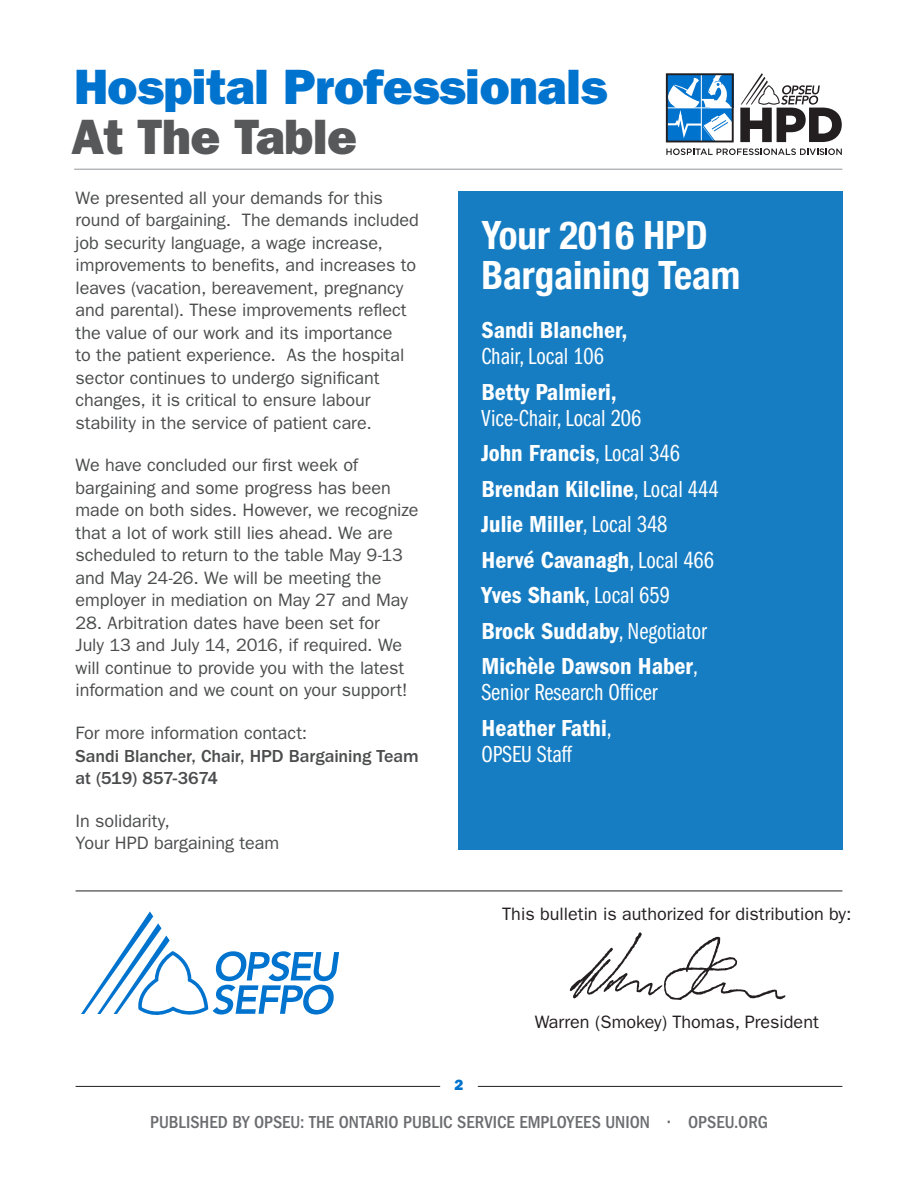
<style>
.page{position:relative;width:918px;height:1188px;background:#fff}
.page>*{position:absolute;margin:0;border:0;box-sizing:border-box;transform-origin:0 0}
.t1{font:49.95px "ITC Franklin Gothic Std Hvy";letter-spacing:-.01em;color:#0073ce}
.t2{font:49.95px "ITC Franklin Gothic Std Hvy";letter-spacing:-.01em;color:#57585a}
.t3{font:700 condensed 39px/40.5px "Helvetica Neue";color:#fff}
.Bargaining_Team_Text{font:24px/25.8px "ITC Franklin Gothic Std Dm Cd";color:#fff}
.Bargaining_Team_Text-2{font:24px/25.8px "ITC Franklin Gothic Std Bk Cp";color:#fff}
.Text{font:18px/22.5px "ITC Franklin Gothic Std";letter-spacing:-.005em;color:#4b4c4d}
.Text-2{font:500 18px/22.5px "ITC Franklin Gothic Std";letter-spacing:-.01em;color:#4b4c4d}
.t4{font:18px "ITC Franklin Gothic Std";color:#231f20}
.body_1_ital_address{font:500 condensed 18px "ITC Franklin Gothic Std";color:#6c6d70}
.t5{font:15px "ITC Franklin Gothic Std Hvy";color:#0073ce}
.s1{font-weight:400}
.s2{font-family:"ITC Franklin Gothic Std Bk Cp"}
.s3{font-family:"ITC Franklin Gothic Std Dm Cd"}
</style>
<div class="page">
<hr style="left:74px;top:169px;width:768px;height:1px;background:#939598">
<svg style="left:666px;top:148px;width:176px;height:7px"></svg>
<svg style="left:740px;top:73px;width:102px;height:69px"></svg>
<svg style="left:665px;top:74px;width:66px;height:68px"></svg>
<hr style="left:701px;top:74px;width:1px;height:70px;background:#fff">
<hr style="left:665px;top:108px;width:68px;height:1px;background:#fff">
<div style="left:666px;top:73px;width:68px;height:69px;border:2px solid #231f20"></div>
<svg style="left:569px;top:932px;width:217px;height:68px"></svg>
<svg style="left:81px;top:911px;width:258px;height:104px"></svg>
<hr style="left:76px;top:1086px;width:766px;height:1px;background:#231f20">
<hr style="left:76px;top:891px;width:766px;height:1px;background:#231f20">
<div style="left:440px;top:1067px;width:38px;height:38px;background:#fff;border-radius:50%"></div>
<div style="left:458px;top:191px;width:384px;height:658px;background:#177dc2"></div>
<p class="t1" style="left:74px;top:57px;width:535px">Hospital Professionals</p>
<p class="t2" style="left:71px;top:107px;width:287px">At The Table</p>
<p class="Text" style="left:76px;top:186px;width:345px">We presented all your demands for this round of bargaining. The demands included job security language, a wage increase, improvements to benefits, and increases to leaves (vacation, bereavement, pregnancy and parental). These improvements reflect the value of our work and its importance<br>to the patient experience. As the hospital sector continues to undergo significant changes, it is critical to ensure labour stability in the service of patient care.</p>
<p class="Text" style="left:76px;top:454px;width:344px">We have concluded our first week of bargaining and some progress has been made on both sides. However, we recognize that a lot of work still lies ahead. We are scheduled to return to the table May 9-13 and May 24-26. We will be meeting the employer in mediation on May 27 and May</p>
<p class="Text" style="left:76px;top:612px;width:333px">28. Arbitration dates have been set for July 13 and July 14, 2016, if required. We will continue to provide you with the latest information and we count on your support!</p>
<p class="Text-2" style="left:76px;top:722px;width:345px"><span class="s1">For more information contact:<br></span>Sandi Blancher, Chair, HPD Bargaining Team at (519) 857-3674</p>
<p class="Text" style="left:76px;top:810px;width:205px">In solidarity,<br>Your HPD bargaining team</p>
<p class="t3" style="left:481px;top:212px;width:261px">Your 2016 HPD<br>Bargaining Team</p>
<p class="Bargaining_Team_Text" style="left:481px;top:318px;width:148px">Sandi Blancher,<br><span class="s2">Chair, Local 106</span></p>
<p class="Bargaining_Team_Text-2" style="left:481px;top:379px;width:161px"><span class="s3">Betty Palmieri,<br></span>Vice-Chair, Local 206</p>
<p class="Bargaining_Team_Text" style="left:481px;top:440px;width:200px">John Francis<span class="s2">, Local 346</span></p>
<p class="Bargaining_Team_Text" style="left:481px;top:476px;width:239px">Brendan Kilcline<span class="s2">, Local 444</span></p>
<p class="Bargaining_Team_Text" style="left:481px;top:512px;width:188px">Julie Miller<span class="s2">, Local 348</span></p>
<p class="Bargaining_Team_Text" style="left:481px;top:547px;width:234px">Hervé Cavanagh<span class="s2">, Local 466</span></p>
<p class="Bargaining_Team_Text" style="left:481px;top:583px;width:190px">Yves Shank<span class="s2">, Local 659</span></p>
<p class="Bargaining_Team_Text" style="left:481px;top:618px;width:227px">Brock Suddaby<span class="s2">, Negotiator</span></p>
<p class="Bargaining_Team_Text-2" style="left:481px;top:654px;width:218px"><span class="s3">Michèle Dawson Haber</span>,<br>Senior Research Officer</p>
<p class="Bargaining_Team_Text" style="left:481px;top:715px;width:132px">Heather Fathi<span class="s2">,<br>OPSEU Staff</span></p>
<p class="t5" style="left:455px;top:1076px;width:10px">2</p>
<p class="t4" style="left:502px;top:903px;width:351px">This bulletin is authorized for distribution by:</p>
<p class="t4" style="left:535px;top:1012px;width:285px">Warren (Smokey) Thomas, President</p>
<p class="body_1_ital_address" style="left:150px;top:1112px;width:619px">PUBLISHED BY OPSEU: THE ONTARIO PUBLIC SERVICE EMPLOYEES UNION • OPSEU.ORG</p>
</div>
